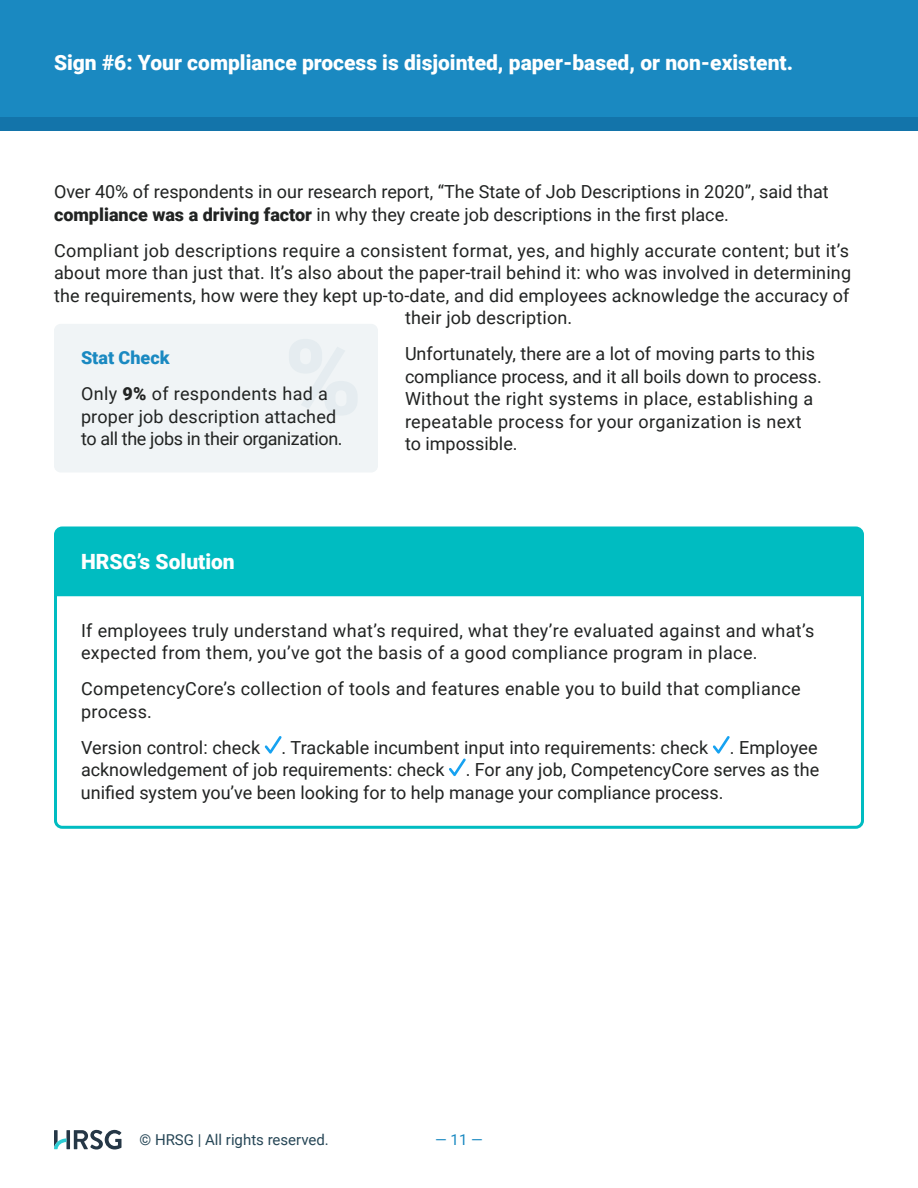
<style>
.page{position:relative;width:918px;height:1188px;background:#fff}
.page>*{position:absolute;margin:0;border:0;box-sizing:border-box;transform-origin:0 0}
.t1{font:900 105px "Roboto";color:#dae5ea}
.t2{font:900 21px "Roboto";color:#fff}
.t3{font:18px/22.5px "Roboto";letter-spacing:.01em;color:#212322}
.t4{font:18px/22.5px "Roboto";letter-spacing:-.01em;color:#212322}
.t5{font:15px "Roboto";color:#264656}
.t6{font:15px "Roboto";color:#1a89c1}
.s1{font-weight:900}
.s2{font-weight:900;color:#1a89c1}
</style>
<div class="page">
<svg style="left:74px;top:1130px;width:47px;height:20px"></svg>
<svg style="left:66px;top:1130px;width:4px;height:19px"></svg>
<svg style="left:54px;top:1130px;width:12px;height:19px"></svg>
<div style="left:0;top:0;width:918px;height:124px;background:#1a89c1"></div>
<div style="left:0;top:117px;width:918px;height:13px;background:#1374aa"></div>
<div style="left:58px;top:530px;width:802px;height:66px;background:#00bcc1"></div>
<svg style="left:265px;top:736px;width:17px;height:18px"></svg>
<svg style="left:713px;top:736px;width:17px;height:18px"></svg>
<svg style="left:449px;top:758px;width:17px;height:18px"></svg>
<div style="left:54px;top:526px;width:810px;height:303px;border:3px solid #00bcc1;border-radius:7px"></div>
<div style="left:54px;top:324px;width:324px;height:148px;background:#f0f4f6;border-radius:7px"></div>
<p class="t2" style="left:54px;top:48px;width:741px">Sign #6: Your compliance process is disjointed, paper-based, or non-existent.</p>
<p class="t3" style="left:54px;top:180px;width:776px">Over 40% of respondents in our research report, “The State of Job Descriptions in 2020”, said that <span class="s1">compliance was a driving factor</span> in why they create job descriptions in the first place.</p>
<p class="t3" style="left:54px;top:238px;width:797px">Compliant job descriptions require a consistent format, yes, and highly accurate content; but it’s</p>
<p class="t3" style="left:54px;top:261px;width:799px">about more than just that. It’s also about the paper-trail behind it: who was involved in determining</p>
<p class="t3" style="left:54px;top:283px;width:797px">the requirements, how were they kept up-to-date, and did employees acknowledge the accuracy of</p>
<p class="t3" style="left:405px;top:306px;width:169px">their job description.</p>
<p class="t3" style="left:405px;top:342px;width:418px">Unfortunately, there are a lot of moving parts to this compliance process, and it all boils down to process.<br>Without the right systems in place, establishing a repeatable process for your organization is next to impossible.</p>
<h1 class="t1" style="left:284px;top:304px;width:79px">%</h1>
<p class="t3" style="left:81px;top:339px;width:248px;line-height:36px"><span class="s2">Stat Check<br></span>Only <span class="s1">9%</span> of respondents had a</p>
<p class="t4" style="left:81px;top:405px;width:263px">proper job description attached to all the jobs in their organization.</p>
<p class="t2" style="left:81px;top:547px;width:155px">HRSG’s Solution</p>
<p class="t3" style="left:81px;top:618px;width:735px">If employees truly understand what’s required, what they’re evaluated against and what’s expected from them, you’ve got the basis of a good compliance program in place.</p>
<p class="t3" style="left:81px;top:677px;width:721px">CompetencyCore’s collection of tools and features enable you to build that compliance process.</p>
<p class="t3" style="left:81px;top:735px;width:740px;text-align:justify">Version control: check . Trackable incumbent input into requirements: check . Employee acknowledgement of job requirements: check . For any job, CompetencyCore serves as the unified system you’ve been looking for to help manage your compliance process.</p>
<p class="t5" style="left:140px;top:1129px;width:191px">© HRSG | All rights reserved.</p>
<p class="t6" style="left:435px;top:1129px;width:49px">— 11 —</p>
</div>
